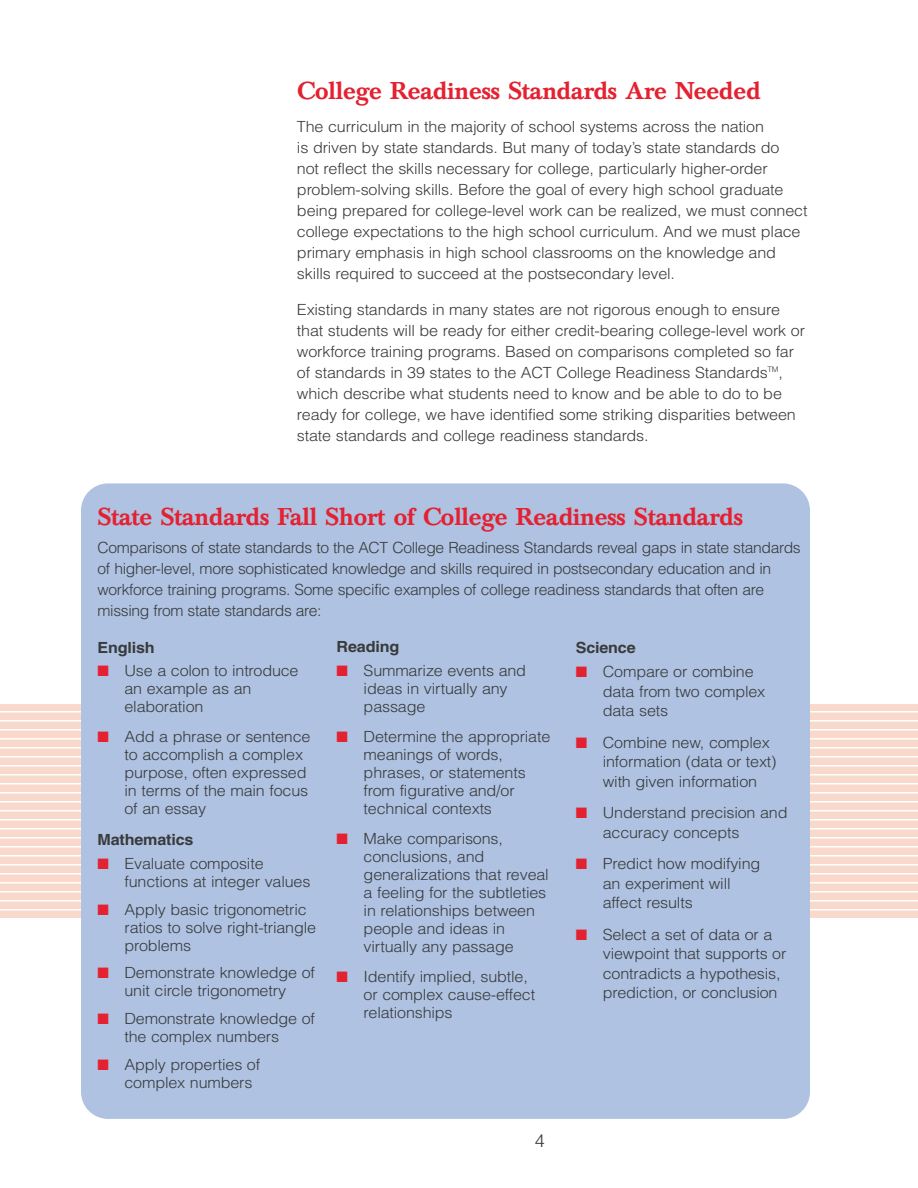
<style>
.page{position:relative;width:918px;height:1188px;background:#fff}
.page>*{position:absolute;margin:0;border:0;box-sizing:border-box;transform-origin:0 0}
.t1{font:500 24px "Baskerville BE";letter-spacing:-.02em;color:#e42130}
.t2{font:300 18px "Helvetica";color:#383a3b}
.t3{font:300 15.3px/18px "Helvetica";letter-spacing:-.01em;color:#383a3b;scale:1.05 1}
.t4{font:300 15.3px/21px "Helvetica";letter-spacing:-.01em;color:#383a3b}
.t5{font:700 15.3px "Helvetica";letter-spacing:-.01em;color:#383a3b;scale:1.05 1}
.s1{color:#e42130}
</style>
<div class="page">
<div style="left:0;top:704px;width:918px;height:215px;background:#fad9cd"></div>
<hr style="left:0;top:711px;width:918px;height:1px;background:#fff">
<hr style="left:0;top:720px;width:918px;height:2px;background:#fff">
<hr style="left:0;top:729px;width:918px;height:1px;background:#fff">
<hr style="left:0;top:738px;width:918px;height:2px;background:#fff">
<hr style="left:0;top:747px;width:918px;height:1px;background:#fff">
<hr style="left:0;top:756px;width:918px;height:2px;background:#fff">
<hr style="left:0;top:765px;width:918px;height:1px;background:#fff">
<hr style="left:0;top:774px;width:918px;height:2px;background:#fff">
<hr style="left:0;top:783px;width:918px;height:1px;background:#fff">
<hr style="left:0;top:792px;width:918px;height:2px;background:#fff">
<hr style="left:0;top:801px;width:918px;height:1px;background:#fff">
<hr style="left:0;top:810px;width:918px;height:2px;background:#fff">
<hr style="left:0;top:819px;width:918px;height:1px;background:#fff">
<hr style="left:0;top:828px;width:918px;height:2px;background:#fff">
<hr style="left:0;top:837px;width:918px;height:1px;background:#fff">
<hr style="left:0;top:846px;width:918px;height:2px;background:#fff">
<hr style="left:0;top:855px;width:918px;height:1px;background:#fff">
<hr style="left:0;top:864px;width:918px;height:2px;background:#fff">
<hr style="left:0;top:873px;width:918px;height:1px;background:#fff">
<hr style="left:0;top:882px;width:918px;height:2px;background:#fff">
<hr style="left:0;top:891px;width:918px;height:1px;background:#fff">
<hr style="left:0;top:900px;width:918px;height:2px;background:#fff">
<hr style="left:0;top:909px;width:918px;height:1px;background:#fff">
<hr style="left:0;top:918px;width:918px;height:2px;background:#fff">
<div style="left:81px;top:483px;width:729px;height:636px;background:#afc2e1;border-radius:27px"></div>
<h1 class="t1" style="left:297px;top:81px;width:465px">College Readiness Standards Are Needed</h1>
<p class="t3" style="left:297px;top:117px;width:488px;line-height:21px">The curriculum in the majority of school systems across the nation<br>is driven by state standards. But many of today’s state standards do<br>not reflect the skills necessary for college, particularly higher-order problem-solving skills. Before the goal of every high school graduate being prepared for college-level work can be realized, we must connect college expectations to the high school curriculum. And we must place primary emphasis in high school classrooms on the knowledge and skills required to succeed at the postsecondary level.</p>
<p class="t3" style="left:297px;top:300px;width:485px;line-height:21px">Existing standards in many states are not rigorous enough to ensure that students will be ready for either credit-bearing college-level work or workforce training programs. Based on comparisons completed so far of standards in 39 states to the ACT College Readiness Standards<sup>TM</sup>, which describe what students need to know and be able to do to be ready for college, we have identified some striking disparities between state standards and college readiness standards.</p>
<h1 class="t1" style="left:98px;top:507px;width:647px">State Standards Fall Short of College Readiness Standards</h1>
<p class="t4" style="left:98px;top:539px;width:705px">Comparisons of state standards to the ACT College Readiness Standards reveal gaps in state standards of higher-level, more sophisticated knowledge and skills required in postsecondary education and in workforce training programs. Some specific examples of college readiness standards that often are missing from state standards are:</p>
<p class="t5" style="left:98px;top:642px;width:56px">English</p>
<p class="t3" style="left:125px;top:663px;width:167px;text-indent:-27px"><span class="s1">■</span> Use a colon to introduce an example as an elaboration</p>
<p class="t3" style="left:125px;top:729px;width:179px;text-indent:-27px"><span class="s1">■</span> Add a phrase or sentence to accomplish a complex purpose, often expressed in terms of the main focus of an essay</p>
<p class="t5" style="left:98px;top:834px;width:93px">Mathematics</p>
<p class="t3" style="left:125px;top:856px;width:179px;text-indent:-27px"><span class="s1">■</span> Evaluate composite functions at integer values</p>
<p class="t3" style="left:125px;top:902px;width:184px;text-indent:-27px"><span class="s1">■</span> Apply basic trigonometric ratios to solve right-triangle problems</p>
<p class="t3" style="left:98px;top:965px;width:209px;text-align:center"><span class="s1">■</span> Demonstrate knowledge of unit circle trigonometry</p>
<p class="t3" style="left:98px;top:1011px;width:209px;text-align:center"><span class="s1">■</span> Demonstrate knowledge of the complex numbers</p>
<p class="t3" style="left:125px;top:1057px;width:131px;text-indent:-27px"><span class="s1">■</span> Apply properties of complex numbers</p>
<p class="t5" style="left:576px;top:642px;width:59px">Science</p>
<p class="t3" style="left:603px;top:664px;width:156px;line-height:19.5px;text-indent:-27px"><span class="s1">■</span> Compare or combine data from two complex data sets</p>
<p class="t3" style="left:603px;top:734px;width:167px;line-height:19.5px;text-indent:-27px"><span class="s1">■</span> Combine new, complex information (data or text) with given information</p>
<p class="t3" style="left:603px;top:805px;width:178px;line-height:19.5px;text-indent:-27px"><span class="s1">■</span> Understand precision and accuracy concepts</p>
<p class="t3" style="left:603px;top:856px;width:152px;line-height:19.5px;text-indent:-27px"><span class="s1">■</span> Predict how modifying an experiment will affect results</p>
<p class="t3" style="left:603px;top:926px;width:176px;line-height:19.5px;text-indent:-27px"><span class="s1">■</span> Select a set of data or a viewpoint that supports or contradicts a hypothesis, prediction, or conclusion</p>
<p class="t5" style="left:337px;top:642px;width:61px">Reading</p>
<p class="t3" style="left:364px;top:663px;width:156px;text-indent:-27px"><span class="s1">■</span> Summarize events and ideas in virtually any passage</p>
<p class="t3" style="left:364px;top:729px;width:179px;text-indent:-27px"><span class="s1">■</span> Determine the appropriate meanings of words, phrases, or statements from figurative and/or technical contexts</p>
<p class="t3" style="left:364px;top:831px;width:178px;text-indent:-27px"><span class="s1">■</span> Make comparisons, conclusions, and generalizations that reveal a feeling for the subtleties in relationships between people and ideas in virtually any passage</p>
<p class="t3" style="left:364px;top:969px;width:165px;text-indent:-27px"><span class="s1">■</span> Identify implied, subtle, or complex cause-effect relationships</p>
<p class="t2" style="left:535px;top:1134px;width:12px">4</p>
</div>
